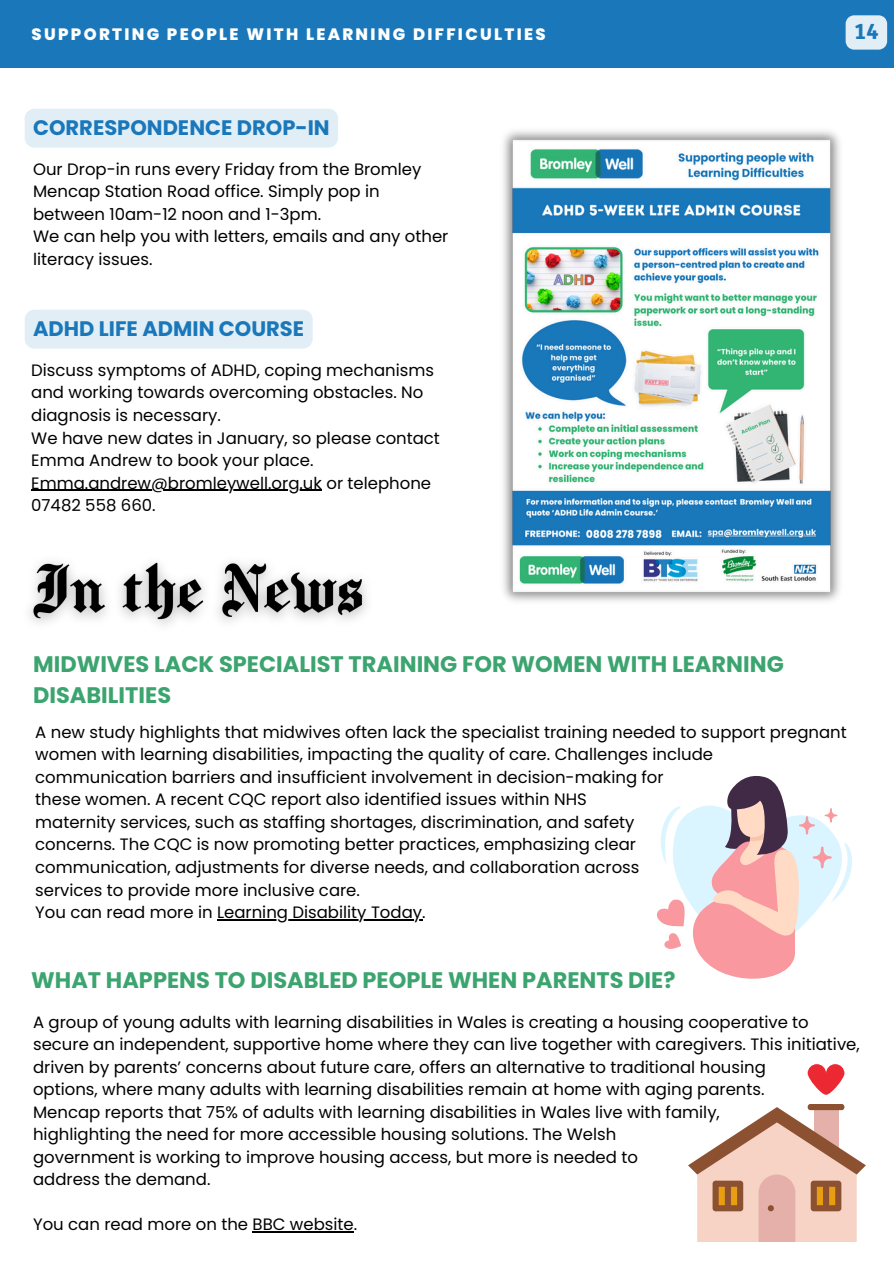
<style>
.page{position:relative;width:894px;height:1264px;background:#fff}
.page>*{position:absolute;margin:0;border:0;box-sizing:border-box;transform-origin:0 0}
.t1{font:700 22.5px/30.3px "Poppins";color:#3ba46f}
.t2{font:700 21px "Poppins";color:#1a78ba}
.t3{font:800 21px "FS Mencap";color:#1a78ba}
.t4{font:16.5px/22.5px "Poppins";color:#000}
.t5{font:800 16.5px "Poppins";letter-spacing:.14em;color:#fff}
</style>
<div class="page">
<div style="left:0;top:0;width:893px;height:68px;background:#1a78ba"></div>
<img style="left:503px;top:130px;width:337px;height:472px">
<svg style="left:657px;top:775px;width:195px;height:204px"></svg>
<svg style="left:807px;top:1064px;width:37px;height:30px"></svg>
<div style="left:807px;top:1103px;width:37px;height:7px;background:#8c5131;border-radius:3px"></div>
<svg style="left:688px;top:1107px;width:177px;height:134px"></svg>
<hr style="left:217px;top:919px;width:205px;height:1px;background:#000">
<svg style="left:845px;top:15px;width:41px;height:35px"></svg>
<img style="left:29px;top:561px;width:338px;height:64px">
<div style="left:25px;top:109px;width:313px;height:38px;background:#e1eef6"></div>
<div style="left:25px;top:310px;width:287px;height:38px;background:#e1eef6"></div>
<hr style="left:31px;top:489px;width:291px;height:2px;background:#000">
<hr style="left:252px;top:1231px;width:102px;height:1px;background:#000">
<p class="t5" style="left:32px;top:22px;width:515px">SUPPORTING PEOPLE WITH LEARNING DIFFICULTIES</p>
<p class="t3" style="left:853px;top:18px;width:26px">14</p>
<p class="t2" style="left:33px;top:113px;width:298px">CORRESPONDENCE DROP-IN</p>
<p class="t4" style="left:33px;top:158px;width:390px">Our Drop-in runs every Friday from the Bromley<br>Mencap Station Road office. Simply pop in between 10am-12 noon and 1-3pm.</p>
<p class="t4" style="left:33px;top:225px;width:417px">We can help you with letters, emails and any other literacy issues.</p>
<p class="t2" style="left:33px;top:314px;width:272px">ADHD LIFE ADMIN COURSE</p>
<p class="t4" style="left:31px;top:359px;width:404px">Discuss symptoms of ADHD, coping mechanisms and working towards overcoming obstacles. No diagnosis is necessary.</p>
<p class="t4" style="left:31px;top:426px;width:410px">We have new dates in January, so please contact<br>Emma Andrew to book your place.</p>
<h2 class="t4" style="left:31px;top:471px;width:401px">Emma.andrew@bromleywell.org.uk or telephone<br>07482 558 660.</h2>
<p class="t1" style="left:33px;top:649px;width:752px">MIDWIVES LACK SPECIALIST TRAINING FOR WOMEN WITH LEARNING<br>DISABILITIES</p>
<p class="t4" style="left:35px;top:721px;width:812px">A new study highlights that midwives often lack the specialist training needed to support pregnant women with learning disabilities, impacting the quality of care. Challenges include</p>
<h2 class="t4" style="left:35px;top:766px;width:629px">communication barriers and insufficient involvement in decision-making for</h2>
<p class="t4" style="left:35px;top:788px;width:553px">these women. A recent CQC report also identified issues within NHS</p>
<p class="t4" style="left:35px;top:811px;width:600px">maternity services, such as staffing shortages, discrimination, and safety</p>
<p class="t4" style="left:35px;top:833px;width:602px">concerns. The CQC is now promoting better practices, emphasizing clear</p>
<h2 class="t4" style="left:35px;top:856px;width:605px">communication, adjustments for diverse needs, and collaboration across</h2>
<p class="t4" style="left:35px;top:878px;width:326px">services to provide more inclusive care.</p>
<p class="t4" style="left:35px;top:901px;width:391px">You can read more in Learning Disability Today.</p>
<p class="t1" style="left:31px;top:964px;width:645px">WHAT HAPPENS TO DISABLED PEOPLE WHEN PARENTS DIE?</p>
<p class="t4" style="left:33px;top:1010px;width:828px">A group of young adults with learning disabilities in Wales is creating a housing cooperative to secure an independent, supportive home where they can live together with caregivers. This initiative, driven by parents’ concerns about future care, offers an alternative to traditional housing</p>
<p class="t4" style="left:33px;top:1078px;width:732px">options, where many adults with learning disabilities remain at home with aging parents.</p>
<p class="t4" style="left:33px;top:1100px;width:688px">Mencap reports that 75% of adults with learning disabilities in Wales live with family,</p>
<p class="t4" style="left:33px;top:1123px;width:584px">highlighting the need for more accessible housing solutions. The Welsh</p>
<p class="t4" style="left:33px;top:1145px;width:606px">government is working to improve housing access, but more is needed to</p>
<p class="t4" style="left:33px;top:1168px;width:179px">address the demand.</p>
<p class="t4" style="left:33px;top:1213px;width:325px">You can read more on the BBC website.</p>
</div>
